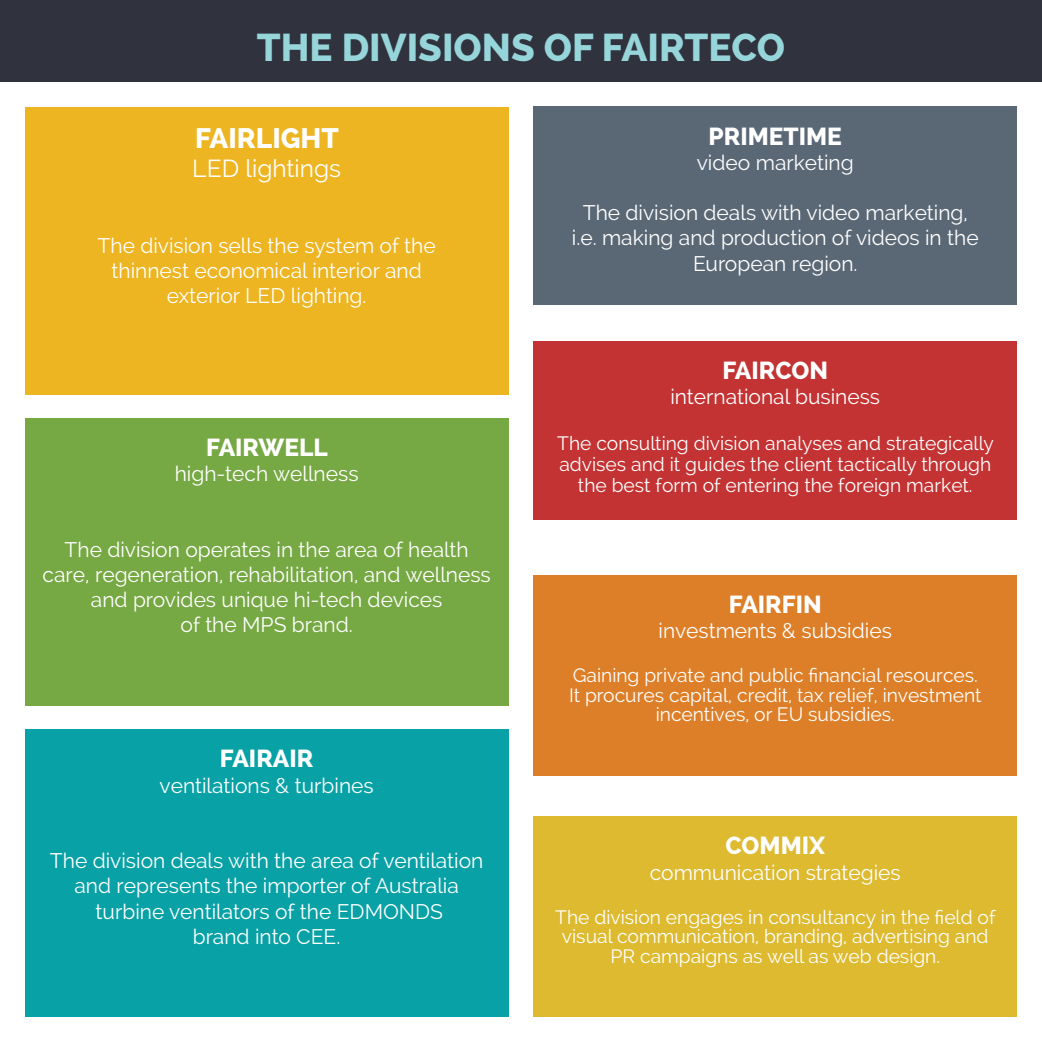
<style>
.page{position:relative;width:1042px;height:1042px;background:#fff}
.page>*{position:absolute;margin:0;border:0;box-sizing:border-box;transform-origin:0 0}
.t1{font:800 38.5px "Raleway";color:#96d5d9}
.t2{font:800 28px "Raleway";color:#fff}
.t3{font:800 24.5px "Raleway";color:#fff}
.t4{font:24.5px "Raleway";color:#fff}
.t5{font:21px/25.2px "Raleway";color:#fff;text-align:center}
.t6{font:19.25px/19.2px "Raleway";color:#fff;text-align:center}
</style>
<div class="page">
<div style="left:0;top:0;width:1042px;height:82px;background:#30323d"></div>
<div style="left:25px;top:107px;width:483px;height:287px;background:#edb521"></div>
<div style="left:25px;top:418px;width:483px;height:288px;background:#76a843"></div>
<div style="left:25px;top:729px;width:483px;height:288px;background:#08a1a6"></div>
<div style="left:533px;top:107px;width:484px;height:198px;background:#5a6876"></div>
<div style="left:533px;top:341px;width:484px;height:178px;background:#c33333"></div>
<div style="left:533px;top:575px;width:484px;height:200px;background:#dd7f28"></div>
<div style="left:533px;top:816px;width:484px;height:201px;background:#ddba2f"></div>
<h1 class="t1" style="left:257px;top:26px;width:530px">THE DIVISIONS OF FAIRTECO</h1>
<h2 class="t2" style="left:195px;top:122px;width:145px">FAIRLIGHT</h2>
<p class="t4" style="left:192px;top:154px;width:150px">LED lightings</p>
<p class="t5" style="left:98px;top:233px;width:340px">The division sells the system of the thinnest economical interior and exterior LED lighting.</p>
<p class="t3" style="left:206px;top:433px;width:123px">FAIRWELL</p>
<p class="t5" style="left:175px;top:461px;width:185px">high-tech wellness</p>
<p class="t5" style="left:43px;top:537px;width:450px">The division operates in the area of health care, regeneration, rehabilitation, and wellness and provides unique hi-tech devices<br>of the MPS brand.</p>
<p class="t3" style="left:220px;top:745px;width:95px">FAIRAIR</p>
<p class="t5" style="left:160px;top:772px;width:216px">ventilations &amp; turbines</p>
<p class="t5" style="left:50px;top:848px;width:435px">The division deals with the area of ventilation and represents the importer of Australia turbine ventilators of the EDMONDS<br>brand into CEE.</p>
<p class="t3" style="left:708px;top:122px;width:135px">PRIMETIME</p>
<p class="t5" style="left:697px;top:150px;width:158px">video marketing</p>
<p class="t5" style="left:572px;top:200px;width:408px">The division deals with video marketing, i.e. making and production of videos in the<br>European region.</p>
<p class="t3" style="left:722px;top:356px;width:107px">FAIRCON</p>
<p class="t5" style="left:670px;top:384px;width:211px">international business</p>
<p class="t6" style="left:557px;top:433px;width:438px;line-height:21px">The consulting division analyses and strategically advises and it guides the client tactically through the best form of entering the foreign market.</p>
<p class="t3" style="left:729px;top:590px;width:94px">FAIRFIN</p>
<p class="t5" style="left:658px;top:618px;width:235px">investments &amp; subsidies</p>
<p class="t6" style="left:569px;top:666px;width:414px">Gaining private and public financial resources.<br>It procures capital, credit, tax relief, investment incentives, or EU subsidies.</p>
<p class="t3" style="left:725px;top:832px;width:101px">COMMIX</p>
<p class="t5" style="left:650px;top:859px;width:252px">communication strategies</p>
<p class="t6" style="left:555px;top:907px;width:442px">The division engages in consultancy in the field of visual communication, branding, advertising and<br>PR campaigns as well as web design.</p>
</div>
